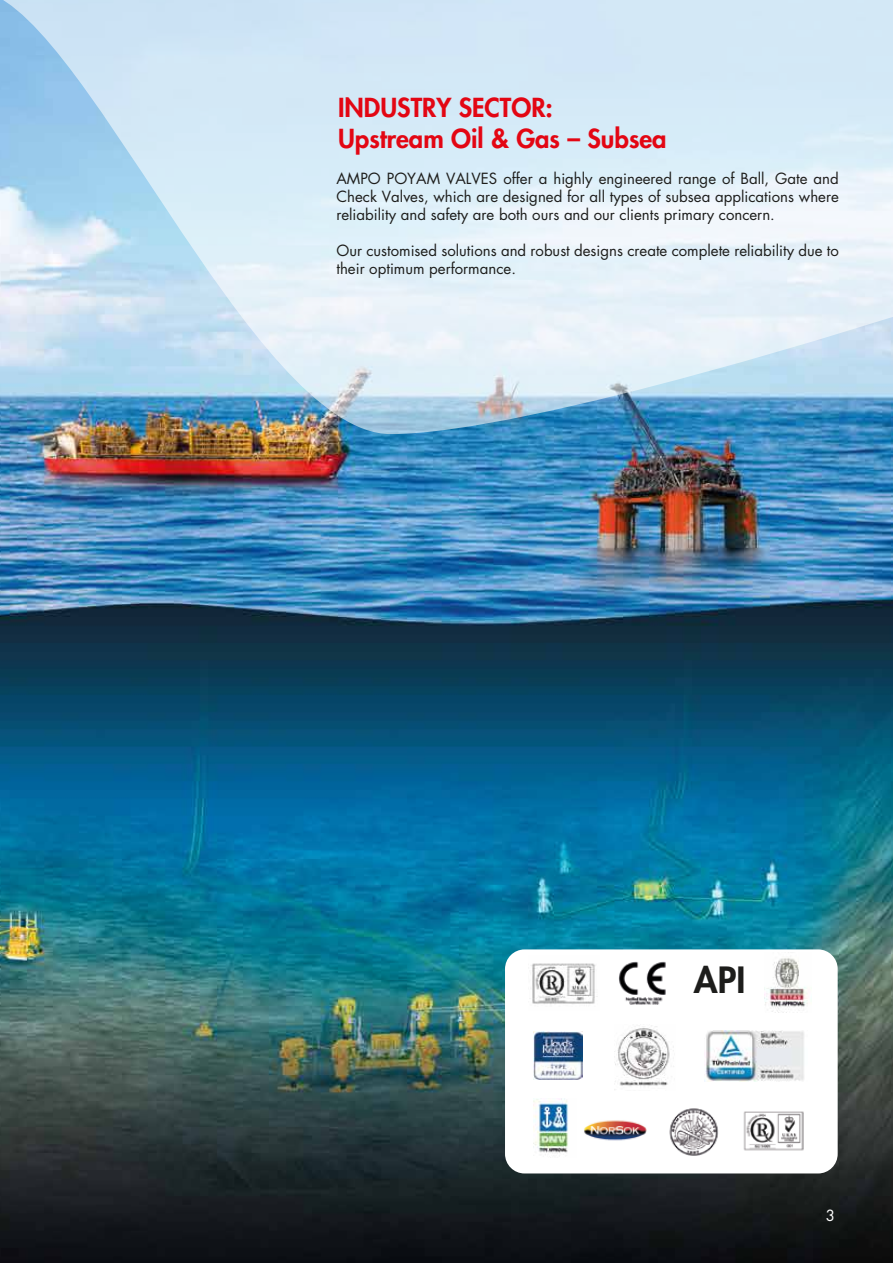
<style>
.page{position:relative;width:893px;height:1263px;background:#fff}
.page>*{position:absolute;margin:0;border:0;box-sizing:border-box;transform-origin:0 0}
.t1{font:800 35.25px "Futura Std";color:#1d1d1b}
.t2{font:800 25.5px/30.6px "Futura Std";color:#e30613}
.t3{font:15px/18px "Futura Std";color:#1d1d1b;text-align:justify}
.t4{font:15px "Futura Std";color:#fff}
</style>
<div class="page">
<img style="left:0;top:434px;width:893px;height:829px">
<svg style="left:0;top:0;width:893px;height:434px;background:#cae1f1"></svg>
<div style="left:505px;top:949px;width:333px;height:224px;background:#fff;border-radius:20px"></div>
<img style="left:531px;top:963px;width:67px;height:41px">
<img style="left:669px;top:1108px;width:49px;height:48px">
<img style="left:743px;top:1111px;width:61px;height:40px">
<img style="left:618px;top:961px;width:48px;height:44px">
<img style="left:764px;top:958px;width:44px;height:55px">
<img style="left:533px;top:1098px;width:35px;height:57px">
<img style="left:533px;top:1031px;width:49px;height:49px">
<img style="left:615px;top:1025px;width:59px;height:61px">
<img style="left:705px;top:1030px;width:99px;height:51px">
<img style="left:584px;top:1120px;width:63px;height:21px">
<h2 class="t2" style="left:338px;top:93px;width:330px">INDUSTRY SECTOR:<br>Upstream Oil &amp; Gas – Subsea</h2>
<p class="t3" style="left:336px;top:170px;width:504px">AMPO POYAM VALVES offer a highly engineered range of Ball, Gate and Check Valves, which are designed for all types of subsea applications where reliability and safety are both ours and our clients primary concern.</p>
<p class="t3" style="left:336px;top:242px;width:504px">Our customised solutions and robust designs create complete reliability due to their optimum performance.</p>
<h1 class="t1" style="left:694px;top:957px;width:53px">API</h1>
<p class="t4" style="left:826px;top:1205px;width:11px">3</p>
</div>
